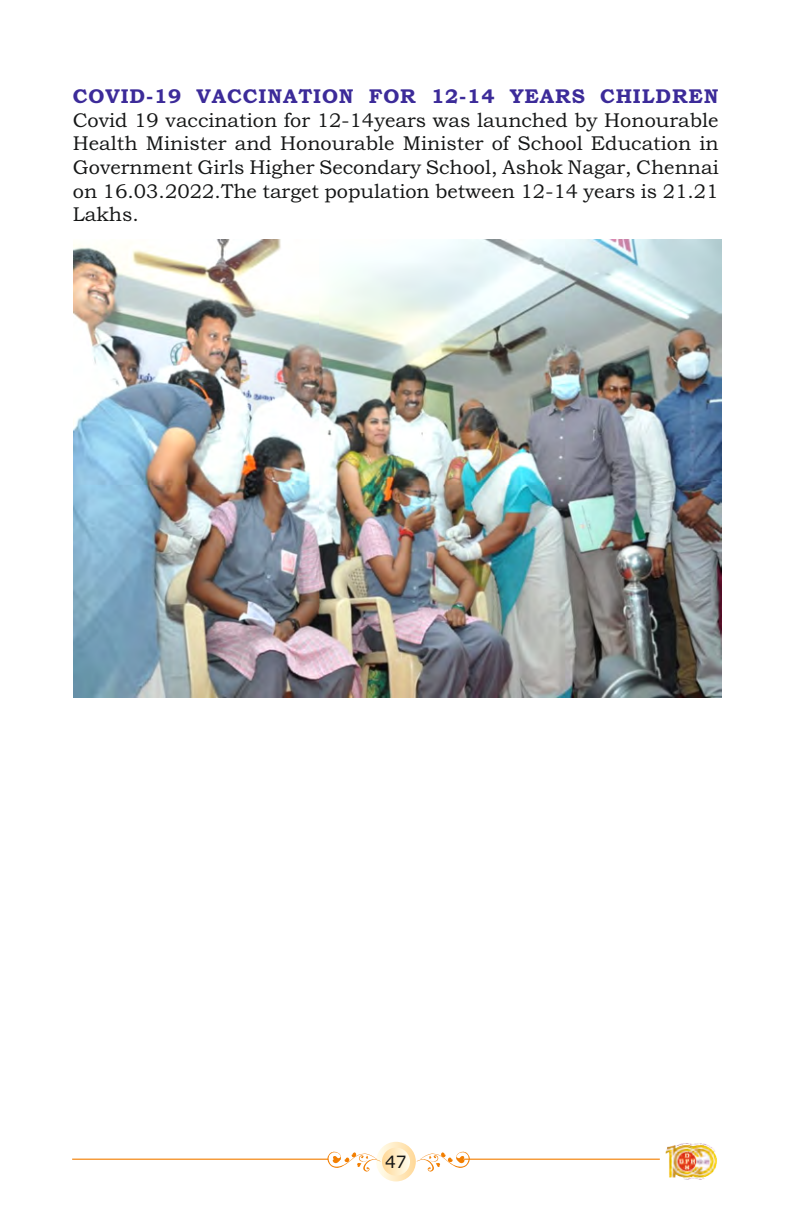
<style>
.page{position:relative;width:792px;height:1224px;background:#fff}
.page>*{position:absolute;margin:0;border:0;box-sizing:border-box;transform-origin:0 0}
.t1{font:20px/23.6px "Bookman Old Style";color:#151616;text-align:justify}
.t2{font:700 20px "Bookman Old Style";letter-spacing:.045em;color:#3c2b99}
.t3{font:17px "Verdana";color:#151616}
</style>
<div class="page">
<img style="left:74px;top:239px;width:648px;height:459px">
<svg style="left:376px;top:1142px;width:40px;height:39px"></svg>
<div style="left:382px;top:1148px;width:28px;height:28px;background:linear-gradient(to right,#ffd897,#fffbe9);border-radius:50%"></div>
<svg style="left:327px;top:1151px;width:54px;height:21px"></svg>
<svg style="left:416px;top:1151px;width:54px;height:21px"></svg>
<hr style="left:72px;top:1159px;width:256px;height:1px;background:#f27e00">
<hr style="left:464px;top:1159px;width:196px;height:1px;background:#f27e00">
<img style="left:665px;top:1143px;width:52px;height:37px">
<p class="t2" style="left:73px;top:89px;width:647px">COVID-19 VACCINATION FOR 12-14 YEARS CHILDREN</p>
<p class="t1" style="left:73px;top:110px;width:647px">Covid 19 vaccination for 12-14years was launched by Honourable Health Minister and Honourable Minister of School Education in Government Girls Higher Secondary School, Ashok Nagar, Chennai on 16.03.2022.The target population between 12-14 years is 21.21<br>Lakhs.</p>
<p class="t3" style="left:385px;top:1155px;width:23px">47</p>
</div>
